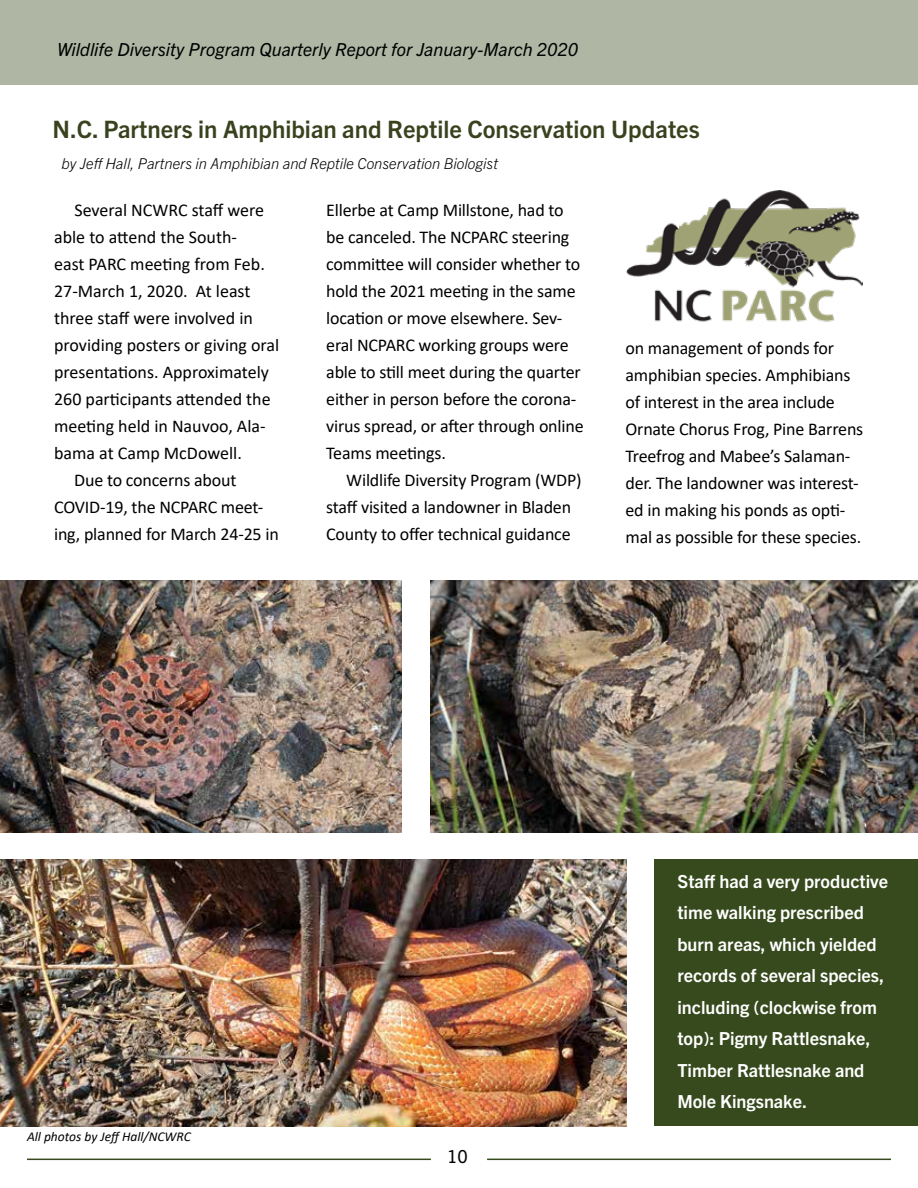
<style>
.page{position:relative;width:918px;height:1188px;background:#fff}
.page>*{position:absolute;margin:0;border:0;box-sizing:border-box;transform-origin:0 0}
.t1{font:700 24px "Trade Gothic Next LT Pro";color:#39421e}
.t2{font:18px/27px "Calibri";letter-spacing:-.01em;color:#000}
.t3{font:700 18px/31.5px "Trade Gothic Next LT Pro";color:#fff}
.t4{font:italic 18px "Trade Gothic Next LT Pro";color:#000}
.t5{font:18px "Trade Gothic Next LT Pro";color:#000}
.t6{font:italic 300 15px "Trade Gothic Next LT Pro";color:#000}
.t7{font:italic 13.5px "Calibri";color:#000}
</style>
<div class="page">
<div style="left:0;top:0;width:918px;height:84px;background:#afb7a4"></div>
<hr style="left:27px;top:1159px;width:404px;height:1px;background:#374a1d">
<hr style="left:487px;top:1159px;width:404px;height:1px;background:#374a1d">
<img style="left:626px;top:190px;width:236px;height:132px">
<img style="left:431px;top:581px;width:487px;height:252px">
<img style="left:0;top:859px;width:626px;height:267px">
<img style="left:0;top:581px;width:402px;height:252px">
<div style="left:655px;top:859px;width:263px;height:267px;background:#374a1d"></div>
<p class="t4" style="left:57px;top:37px;width:523px">Wildlife Diversity Program Quarterly Report for January-March 2020</p>
<h1 class="t1" style="left:53px;top:113px;width:649px">N.C. Partners in Amphibian and Reptile Conservation Updates</h1>
<p class="t6" style="left:62px;top:153px;width:438px">by Jeff Hall, Partners in Amphibian and Reptile Conservation Biologist</p>
<p class="t2" style="left:74px;top:196px;width:191px">Several NCWRC staff were</p>
<p class="t2" style="left:54px;top:223px;width:184px">able to attend the South-</p>
<p class="t2" style="left:54px;top:250px;width:212px">east PARC meeting from Feb.</p>
<p class="t2" style="left:54px;top:277px;width:198px">27-March 1, 2020. At least</p>
<p class="t2" style="left:54px;top:304px;width:200px">three staff were involved in</p>
<p class="t2" style="left:54px;top:331px;width:227px">providing posters or giving oral</p>
<p class="t2" style="left:54px;top:358px;width:216px">presentations. Approximately</p>
<p class="t2" style="left:54px;top:385px;width:218px">260 participants attended the</p>
<p class="t2" style="left:54px;top:412px;width:213px">meeting held in Nauvoo, Ala-</p>
<p class="t2" style="left:54px;top:439px;width:189px">bama at Camp McDowell.</p>
<p class="t2" style="left:74px;top:466px;width:164px">Due to concerns about</p>
<p class="t2" style="left:54px;top:493px;width:211px">COVID-19, the NCPARC meet-</p>
<p class="t2" style="left:54px;top:520px;width:226px">ing, planned for March 24-25 in</p>
<p class="t2" style="left:326px;top:196px;width:259px">Ellerbe at Camp Millstone, had to be canceled. The NCPARC steering committee will consider whether to hold the 2021 meeting in the same location or move elsewhere. Sev&shy;eral NCPARC working groups were able to still meet during the quarter either in person before the corona&shy;virus spread, or after through online<br>Teams meetings.</p>
<p class="t2" style="left:326px;top:466px;width:257px;text-indent:20px">Wildlife Diversity Program (WDP) staff visited a landowner in Bladen<br>County to offer technical guidance</p>
<p class="t2" style="left:626px;top:334px;width:239px">on management of ponds for amphibian species. Amphibians of interest in the area include<br>Ornate Chorus Frog, Pine Barrens<br>Treefrog and Mabee’s Salaman&shy;der. The landowner was interest&shy;ed in making his ponds as opti&shy;mal as possible for these species.</p>
<p class="t7" style="left:27px;top:1127px;width:165px">All photos by Jeff Hall/NCWRC</p>
<p class="t5" style="left:447px;top:1144px;width:22px">10</p>
<p class="t3" style="left:677px;top:864px;width:212px">Staff had a very productive time walking prescribed burn areas, which yielded records of several species, including (clockwise from top): Pigmy Rattlesnake,<br>Timber Rattlesnake and<br>Mole Kingsnake.</p>
</div>
